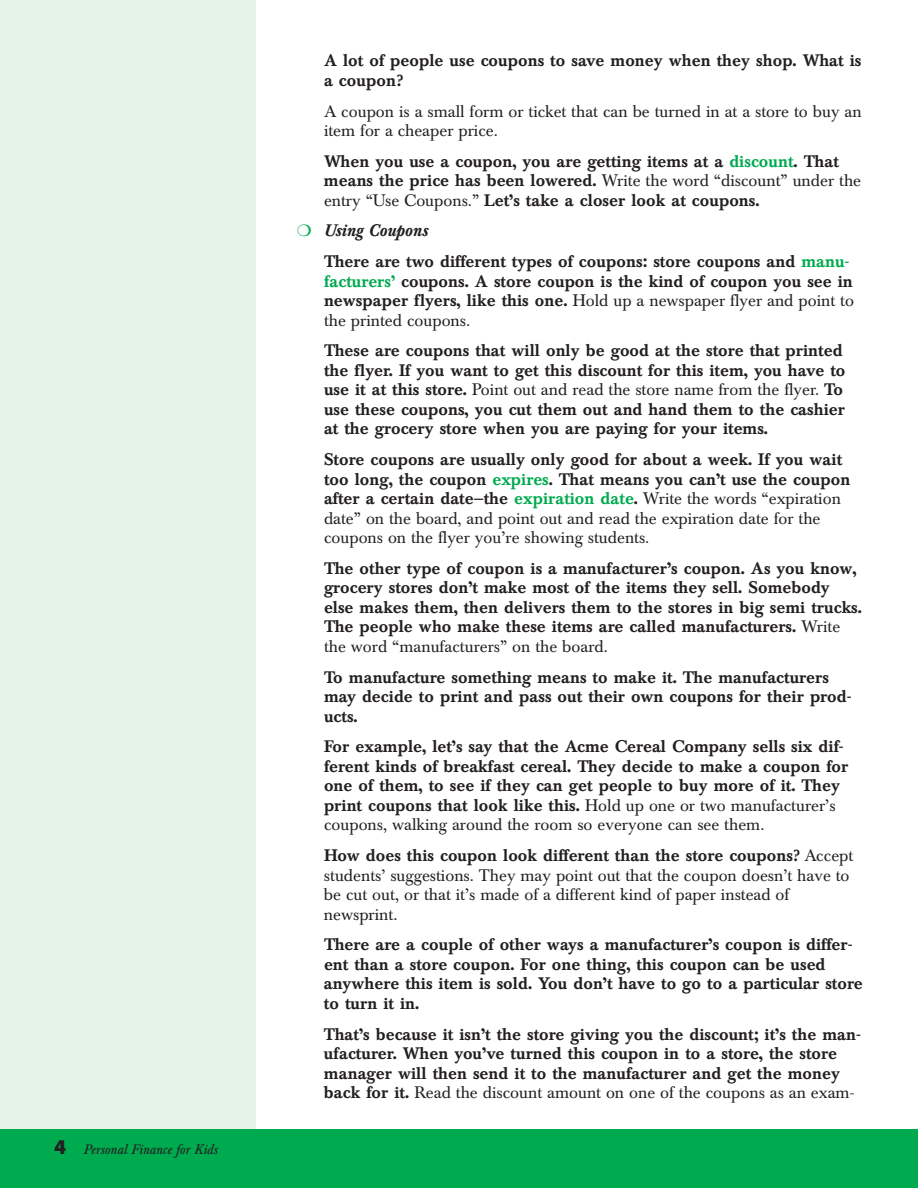
<style>
.page{position:relative;width:918px;height:1188px;background:#fff}
.page>*{position:absolute;margin:0;border:0;box-sizing:border-box;transform-origin:0 0}
.t1{font:500 16.5px/19.5px "Baskerville BE";color:#231f20}
.t2{font:16.5px/19.5px "Baskerville BE";color:#231f20}
.t3{font:italic 13.5px "Baskerville BE";color:#231f20}
.s1{font-family:"Myriad Pro";font-weight:900;font-style:normal;font-size:21px}
.s2{color:#00aa4f}
.s3{font-weight:400}
.s4{font-style:italic}
.s5{font-weight:500}
</style>
<div class="page">
<div style="left:0;top:0;width:256px;height:1188px;background:#e5f3e8"></div>
<div style="left:0;top:1130px;width:918px;height:58px;background:#00aa4f"></div>
<p class="t3" style="left:54px;top:1145px;width:165px"><span class="s1">4</span> Personal Finance for Kids</p>
<p class="t1" style="left:324px;top:53px;width:539px">A lot of people use coupons to save money when they shop. What is a coupon?</p>
<p class="t2" style="left:324px;top:103px;width:539px">A coupon is a small form or ticket that can be turned in at a store to buy an item for a cheaper price.</p>
<p class="t1" style="left:324px;top:153px;width:539px">When you use a coupon, you are getting items at a <span class="s2">discount</span>. That means the price has been lowered. <span class="s3">Write the word “discount” under the entry “Use Coupons.”</span> Let’s take a closer look at coupons.</p>
<p class="t1" style="left:324px;top:218px;width:527px;line-height:30.8px;text-indent:-27px"><span class="s2">❍</span> <span class="s4">Using Coupons<br></span>There are two different types of coupons: store coupons and <span class="s2">manu-</span></p>
<p class="t1" style="left:324px;top:273px;width:531px;text-align:justify"><span class="s2">facturers’</span> coupons. A store coupon is the kind of coupon you see in newspaper flyers, like this one. <span class="s3">Hold up a newspaper flyer and point to the printed coupons.</span></p>
<p class="t1" style="left:324px;top:343px;width:523px">These are coupons that will only be good at the store that printed the flyer. If you want to get this discount for this item, you have to use it at this store. <span class="s3">Point out and read the store name from the flyer.</span> To use these coupons, you cut them out and hand them to the cashier at the grocery store when you are paying for your items.</p>
<p class="t1" style="left:324px;top:452px;width:528px">Store coupons are usually only good for about a week. If you wait too long, the coupon <span class="s2">expires</span>. That means you can’t use the coupon after a certain date—the <span class="s2">expiration date</span>. <span class="s3">Write the words “expiration date” on the board, and point out and read the expiration date for the coupons on the flyer you’re showing students.</span></p>
<p class="t1" style="left:324px;top:561px;width:539px">The other type of coupon is a manufacturer’s coupon. As you know, grocery stores don’t make most of the items they sell. Somebody else makes them, then delivers them to the stores in big semi trucks.<br>The people who make these items are called manufacturers. <span class="s3">Write the word “manufacturers” on the board.</span></p>
<p class="t1" style="left:324px;top:669px;width:529px">To manufacture something means to make it. The manufacturers may decide to print and pass out their own coupons for their prod&shy;ucts.</p>
<p class="t1" style="left:324px;top:739px;width:526px">For example, let’s say that the Acme Cereal Company sells six dif&shy;ferent kinds of breakfast cereal. They decide to make a coupon for one of them, to see if they can get people to buy more of it. They print coupons that look like this. <span class="s3">Hold up one or two manufacturer’s coupons, walking around the room so everyone can see them.</span></p>
<p class="t2" style="left:324px;top:848px;width:531px"><span class="s5">How does this coupon look different than the store coupons?</span> Accept students’ suggestions. They may point out that the coupon doesn’t have to be cut out, or that it’s made of a different kind of paper instead of newsprint.</p>
<p class="t1" style="left:324px;top:937px;width:540px">There are a couple of other ways a manufacturer’s coupon is differ&shy;ent than a store coupon. For one thing, this coupon can be used anywhere this item is sold. You don’t have to go to a particular store to turn it in.</p>
<p class="t1" style="left:324px;top:1026px;width:538px">That’s because it isn’t the store giving you the discount; it’s the man&shy;ufacturer. When you’ve turned this coupon in to a store, the store manager will then send it to the manufacturer and get the money back for it. <span class="s3">Read the discount amount on one of the coupons as an exam-</span></p>
</div>
